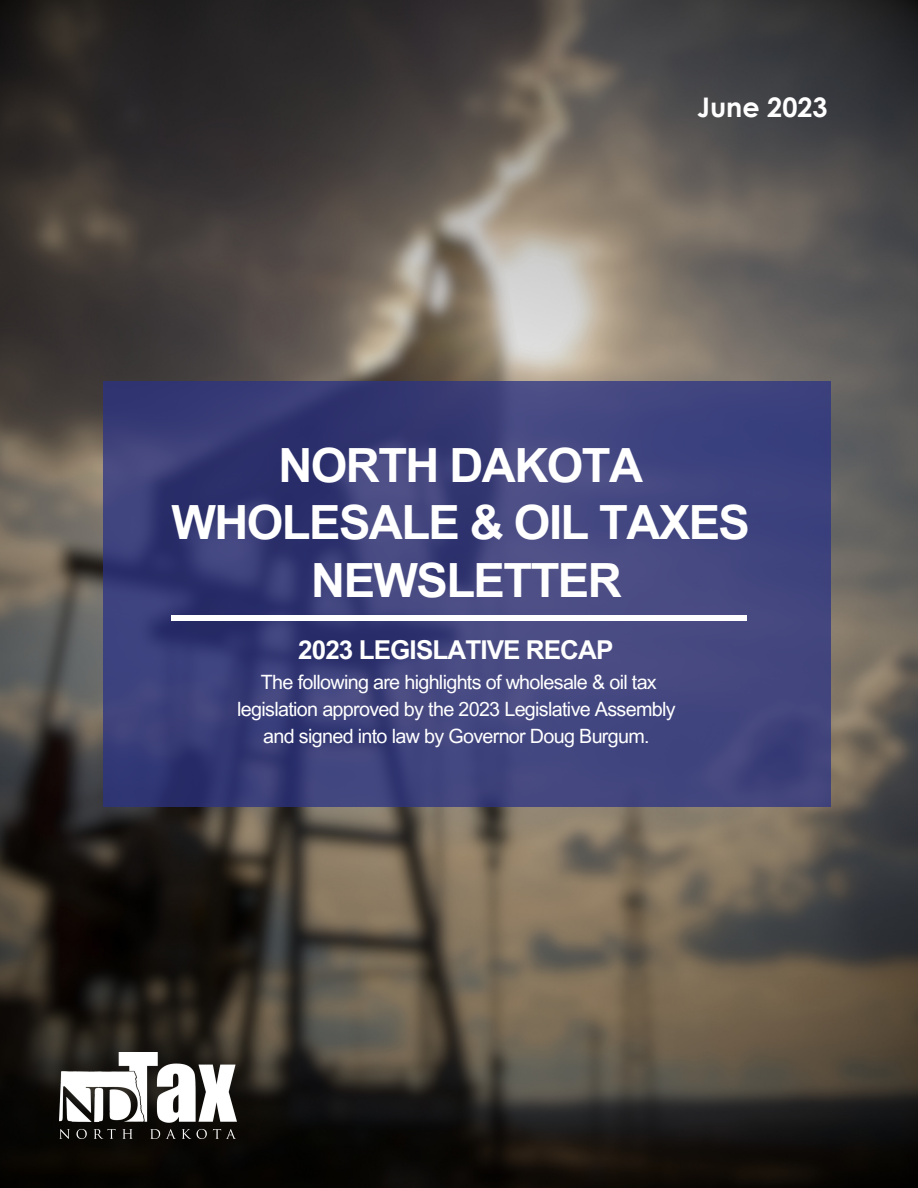
<style>
.page{position:relative;width:918px;height:1188px;background:#fff}
.page>*{position:absolute;margin:0;border:0;box-sizing:border-box;transform-origin:0 0}
.t1{font:700 47.25px "Arial MT Pro";letter-spacing:-.035em;color:#fff}
.t2{font:700 27px "Century Gothic";color:#fff}
.t3{font:700 25.95px "Arial MT Pro";letter-spacing:-.035em;color:#fff}
.t4{font:19.65px "Arial MT Pro";letter-spacing:-.035em;color:#fff}
</style>
<div class="page">
<img style="left:0;top:0;width:918px;height:1188px">
<svg style="left:103px;top:381px;width:727px;height:426px;background:#3d417b"></svg>
<img style="left:60px;top:1053px;width:176px;height:85px">
<div style="left:171px;top:615px;width:576px;height:6px;background:#fff"></div>
<p class="t2" style="left:697px;top:90px;width:132px">June 2023</p>
<p class="t1" style="left:278px;top:447px;width:366px">NORTH DAKOTA</p>
<p class="t1" style="left:172px;top:505px;width:580px">WHOLESALE &amp; OIL TAXES</p>
<p class="t1" style="left:311px;top:563px;width:312px">NEWSLETTER</p>
<p class="t3" style="left:298px;top:640px;width:317px">2023 LEGISLATIVE RECAP</p>
<p class="t4" style="left:261px;top:675px;width:397px">The following are highlights of wholesale &amp; oil tax</p>
<p class="t4" style="left:237px;top:702px;width:440px">legislation approved by the 2023 Legislative Assembly</p>
<p class="t4" style="left:263px;top:729px;width:388px">and signed into law by Governor Doug Burgum.</p>
</div>
